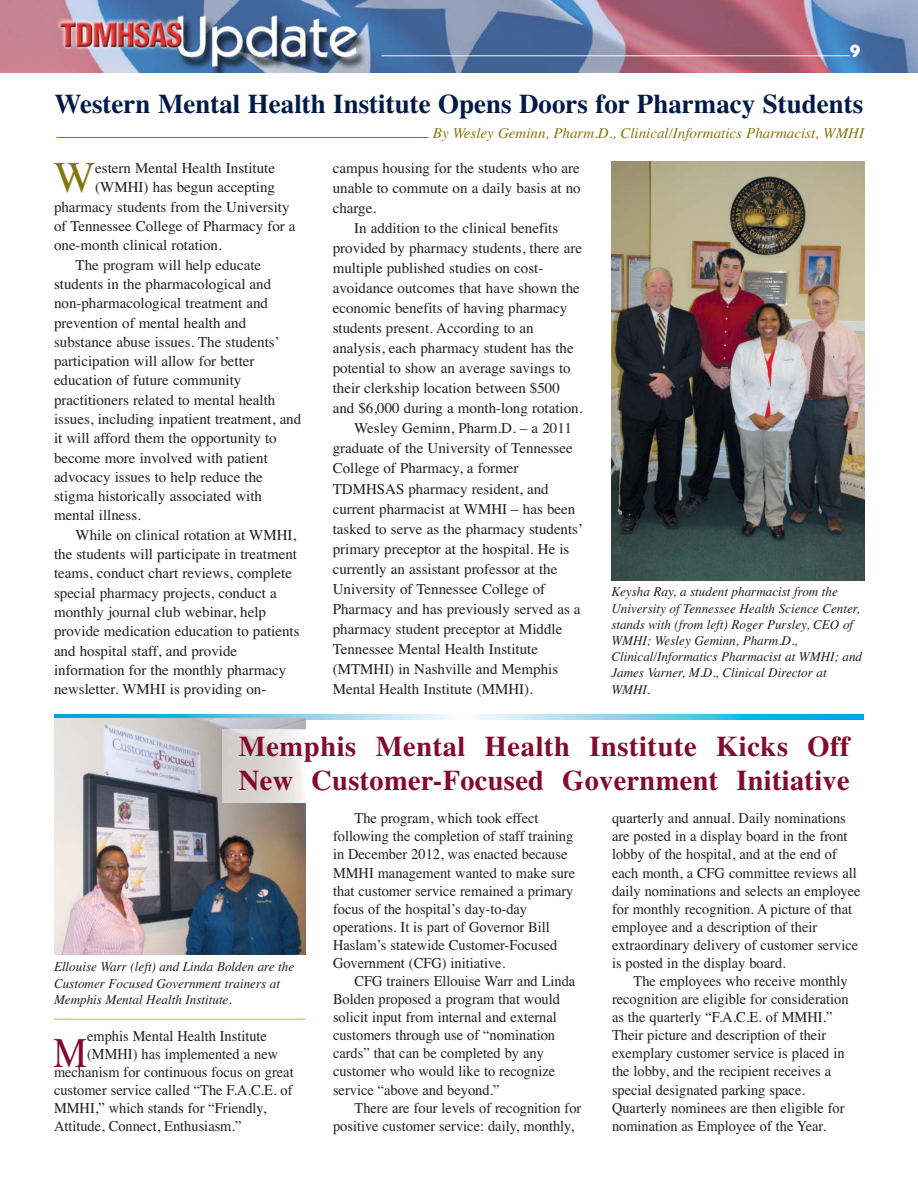
<style>
.page{position:relative;width:918px;height:1188px;background:#fff}
.page>*{position:absolute;margin:0;border:0;box-sizing:border-box;transform-origin:0 0}
.t1{font:43.95px "Times";color:#86750e}
.t2{font:42.15px "Times";color:#830b2c;scale:.9 1}
.t3{font:700 28.5px/34.2px "Times";letter-spacing:.01em;color:#830b2c}
.t4{font:700 27px "Times";color:#001b48}
.t5{font:700 18px "Gill Sans";color:#fff}
.t6{font:15px/20.1px "Times";color:#231f20;text-align:justify}
.t7{font:15px/18.1px "Times";color:#231f20;scale:.96 1}
.t8{font:italic 15px "Times";color:#86750e}
.t9{font:italic 13.5px/16.2px "Times";color:#231f20}
</style>
<div class="page">
<img style="left:0;top:0;width:918px;height:73px">
<hr style="left:56px;top:137px;width:373px;height:1px;background:#86750e">
<img style="left:611px;top:161px;width:253px;height:419px">
<svg style="left:54px;top:714px;width:810px;height:6px;background:#6fcce9"></svg>
<img style="left:54px;top:718px;width:251px;height:236px">
<img style="left:222px;top:729px;width:84px;height:74px">
<hr style="left:54px;top:1019px;width:251px;height:1px;background:#e7b513">
<p class="t5" style="left:382px;top:42px;width:480px">____________________________________________________9</p>
<h3 class="t4" style="left:55px;top:94px;width:810px">Western Mental Health Institute Opens Doors for Pharmacy Students</h3>
<p class="t8" style="left:433px;top:128px;width:433px">By Wesley Geminn, Pharm.D., Clinical/Informatics Pharmacist, WMHI</p>
<h1 class="t1" style="left:54px;top:162px;width:43px">W</h1>
<p class="t6" style="left:95px;top:159px;width:181px">estern Mental Health Institute</p>
<p class="t6" style="left:95px;top:179px;width:181px">(WMHI) has begun accepting</p>
<p class="t6" style="left:54px;top:198px;width:237px">pharmacy students from the University</p>
<p class="t6" style="left:54px;top:217px;width:243px">of Tennessee College of Pharmacy for a</p>
<p class="t6" style="left:54px;top:237px;width:169px">one-month clinical rotation.</p>
<p class="t6" style="left:76px;top:256px;width:187px">The program will help educate</p>
<p class="t6" style="left:54px;top:275px;width:219px">students in the pharmacological and</p>
<p class="t6" style="left:54px;top:295px;width:216px">non-pharmacological treatment and</p>
<p class="t6" style="left:54px;top:314px;width:194px">prevention of mental health and</p>
<p class="t6" style="left:54px;top:333px;width:227px">substance abuse issues. The students’</p>
<p class="t6" style="left:54px;top:352px;width:202px">participation will allow for better</p>
<p class="t6" style="left:54px;top:372px;width:189px">education of future community</p>
<p class="t6" style="left:54px;top:391px;width:223px">practitioners related to mental health</p>
<p class="t6" style="left:54px;top:410px;width:249px">issues, including inpatient treatment, and</p>
<p class="t6" style="left:54px;top:430px;width:224px">it will afford them the opportunity to</p>
<p class="t6" style="left:54px;top:449px;width:215px">become more involved with patient</p>
<p class="t6" style="left:54px;top:468px;width:210px">advocacy issues to help reduce the</p>
<p class="t6" style="left:54px;top:488px;width:210px">stigma historically associated with</p>
<p class="t6" style="left:54px;top:507px;width:89px">mental illness.</p>
<p class="t6" style="left:76px;top:526px;width:222px">While on clinical rotation at WMHI,</p>
<p class="t6" style="left:54px;top:545px;width:245px">the students will participate in treatment</p>
<p class="t6" style="left:54px;top:565px;width:240px">teams, conduct chart reviews, complete</p>
<p class="t6" style="left:54px;top:584px;width:224px">special pharmacy projects, conduct a</p>
<p class="t6" style="left:54px;top:603px;width:214px">monthly journal club webinar, help</p>
<p class="t6" style="left:54px;top:623px;width:247px">provide medication education to patients</p>
<p class="t6" style="left:54px;top:642px;width:185px">and hospital staff, and provide</p>
<p class="t6" style="left:54px;top:661px;width:234px">information for the monthly pharmacy</p>
<p class="t6" style="left:54px;top:681px;width:214px">newsletter. WMHI is providing on-</p>
<p class="t6" style="left:333px;top:159px;width:249px">campus housing for the students who are unable to commute on a daily basis at no charge.</p>
<p class="t6" style="left:354px;top:219px;width:205px">In addition to the clinical benefits</p>
<p class="t6" style="left:333px;top:239px;width:251px">provided by pharmacy students, there are</p>
<p class="t6" style="left:333px;top:259px;width:212px">multiple published studies on cost-</p>
<p class="t6" style="left:333px;top:279px;width:249px">avoidance outcomes that have shown the</p>
<p class="t6" style="left:333px;top:299px;width:236px">economic benefits of having pharmacy</p>
<p class="t6" style="left:333px;top:319px;width:203px">students present. According to an</p>
<p class="t6" style="left:333px;top:339px;width:242px">analysis, each pharmacy student has the</p>
<p class="t6" style="left:333px;top:359px;width:240px">potential to show an average savings to</p>
<p class="t6" style="left:333px;top:380px;width:229px">their clerkship location between $500</p>
<p class="t6" style="left:333px;top:400px;width:251px">and $6,000 during a month-long rotation.</p>
<p class="t6" style="left:354px;top:420px;width:219px">Wesley Geminn, Pharm.D. – a 2011</p>
<p class="t6" style="left:333px;top:440px;width:242px">graduate of the University of Tennessee</p>
<p class="t6" style="left:333px;top:460px;width:187px">College of Pharmacy, a former</p>
<p class="t6" style="left:333px;top:480px;width:218px">TDMHSAS pharmacy resident, and</p>
<p class="t6" style="left:333px;top:500px;width:244px">current pharmacist at WMHI – has been</p>
<p class="t6" style="left:333px;top:520px;width:252px">tasked to serve as the pharmacy students’</p>
<p class="t6" style="left:333px;top:540px;width:238px">primary preceptor at the hospital. He is</p>
<p class="t6" style="left:333px;top:560px;width:226px">currently an assistant professor at the</p>
<p class="t6" style="left:333px;top:580px;width:214px">University of Tennessee College of</p>
<p class="t6" style="left:333px;top:600px;width:249px">Pharmacy and has previously served as a</p>
<p class="t6" style="left:333px;top:620px;width:231px">pharmacy student preceptor at Middle</p>
<p class="t6" style="left:333px;top:640px;width:207px">Tennessee Mental Health Institute</p>
<p class="t6" style="left:333px;top:660px;width:227px">(MTMHI) in Nashville and Memphis</p>
<p class="t6" style="left:333px;top:681px;width:202px">Mental Health Institute (MMHI).</p>
<p class="t9" style="left:611px;top:585px;width:252px">Keysha Ray, a student pharmacist from the University of Tennessee Health Science Center, stands with (from left) Roger Pursley, CEO of WMHI; Wesley Geminn, Pharm.D., Clinical/Informatics Pharmacist at WMHI; and James Varner, M.D., Clinical Director at WMHI.</p>
<h3 class="t3" style="left:239px;top:732px;width:612px">Memphis Mental Health Institute Kicks Off<br>New Customer-Focused Government Initiative</h3>
<p class="t9" style="left:54px;top:960px;width:242px">Ellouise Warr (left) and Linda Bolden are the<br>Customer Focused Government trainers at<br>Memphis Mental Health Institute.</p>
<p class="t7" style="left:87px;top:1028px;width:189px">emphis Mental Health Institute</p>
<p class="t7" style="left:87px;top:1046px;width:200px">(MMHI) has implemented a new</p>
<p class="t7" style="left:54px;top:1064px;width:251px">mechanism for continuous focus on great</p>
<p class="t7" style="left:54px;top:1082px;width:250px">customer service called “The F.A.C.E. of</p>
<p class="t7" style="left:54px;top:1100px;width:223px">MMHI,” which stands for “Friendly,</p>
<p class="t7" style="left:54px;top:1118px;width:197px">Attitude, Connect, Enthusiasm.”</p>
<h2 class="t2" style="left:54px;top:1038px;width:39px">M</h2>
<p class="t7" style="left:333px;top:811px;width:254px;text-indent:22px">The program, which took effect following the completion of staff training in December 2012, was enacted because MMHI management wanted to make sure that customer service remained a primary focus of the hospital’s day-to-day operations. It is part of Governor Bill Haslam’s statewide Customer-Focused Government (CFG) initiative.</p>
<p class="t7" style="left:333px;top:973px;width:254px;text-indent:22px">CFG trainers Ellouise Warr and Linda Bolden proposed a program that would solicit input from internal and external customers through use of “nomination cards” that can be completed by any customer who would like to recognize service “above and beyond.”</p>
<p class="t7" style="left:333px;top:1100px;width:260px;text-indent:22px">There are four levels of recognition for positive customer service: daily, monthly,</p>
<p class="t7" style="left:612px;top:811px;width:260px">quarterly and annual. Daily nominations are posted in a display board in the front lobby of the hospital, and at the end of each month, a CFG committee reviews all daily nominations and selects an employee for monthly recognition. A picture of that employee and a description of their extraordinary delivery of customer service is posted in the display board.</p>
<p class="t7" style="left:612px;top:973px;width:248px;text-indent:22px">The employees who receive monthly recognition are eligible for consideration as the quarterly “F.A.C.E. of MMHI.” Their picture and description of their exemplary customer service is placed in the lobby, and the recipient receives a special designated parking space.<br>Quarterly nominees are then eligible for nomination as Employee of the Year.</p>
</div>
